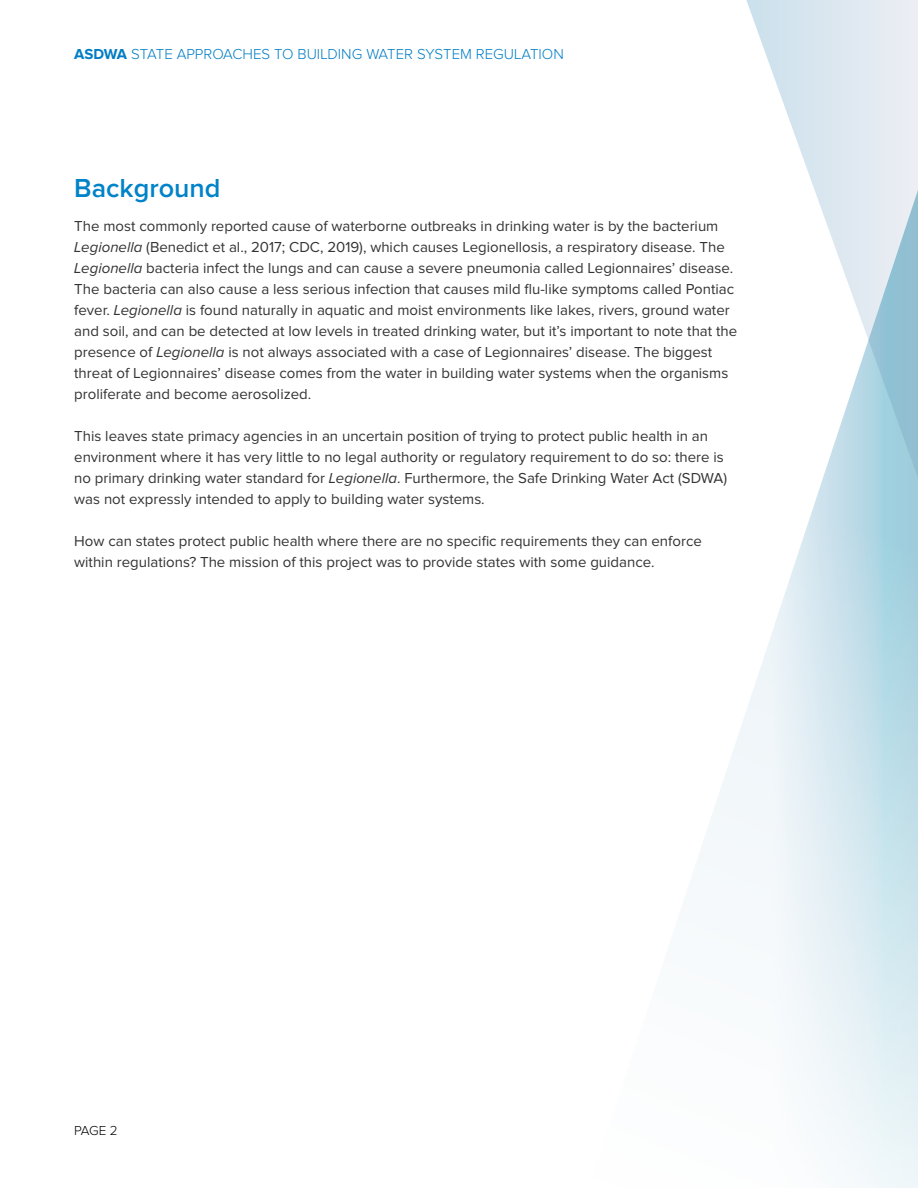
<style>
.page{position:relative;width:918px;height:1188px;background:#fff}
.page>*{position:absolute;margin:0;border:0;box-sizing:border-box;transform-origin:0 0}
.t1{font:600 27px "Proxima Nova";color:#0083c8}
.t2{font:15px/21px "Proxima Nova";color:#333334}
.t3{font:300 15px "Proxima Nova";color:#007dc5}
.t4{font:300 13.5px "Proxima Nova";color:#000}
.s1{font-weight:700}
.s2{font-style:italic}
</style>
<div class="page">
<svg style="left:746px;top:0;width:172px;height:153px"></svg>
<svg style="left:694px;top:153px;width:224px;height:1035px"></svg>
<p class="t3" style="left:74px;top:48px;width:491px"><span class="s1">ASDWA</span> STATE APPROACHES TO BUILDING WATER SYSTEM REGULATION</p>
<h1 class="t1" style="left:74px;top:172px;width:148px">Background</h1>
<p class="t2" style="left:74px;top:216px;width:665px">The most commonly reported cause of waterborne outbreaks in drinking water is by the bacterium <span class="s2">Legionella</span> (Benedict et al., 2017; CDC, 2019), which causes Legionellosis, a respiratory disease. The <span class="s2">Legionella</span> bacteria infect the lungs and can cause a severe pneumonia called Legionnaires’ disease.<br>The bacteria can also cause a less serious infection that causes mild flu-like symptoms called Pontiac fever. <span class="s2">Legionella</span> is found naturally in aquatic and moist environments like lakes, rivers, ground water and soil, and can be detected at low levels in treated drinking water, but it’s important to note that the presence of <span class="s2">Legionella</span> is not always associated with a case of Legionnaires’ disease. The biggest threat of Legionnaires’ disease comes from the water in building water systems when the organisms proliferate and become aerosolized.</p>
<p class="t2" style="left:74px;top:426px;width:654px">This leaves state primacy agencies in an uncertain position of trying to protect public health in an environment where it has very little to no legal authority or regulatory requirement to do so: there is no primary drinking water standard for <span class="s2">Legionella</span>. Furthermore, the Safe Drinking Water Act (SDWA) was not expressly intended to apply to building water systems.</p>
<p class="t2" style="left:74px;top:531px;width:629px">How can states protect public health where there are no specific requirements they can enforce within regulations? The mission of this project was to provide states with some guidance.</p>
<p class="t4" style="left:74px;top:1124px;width:45px">PAGE 2</p>
</div>
